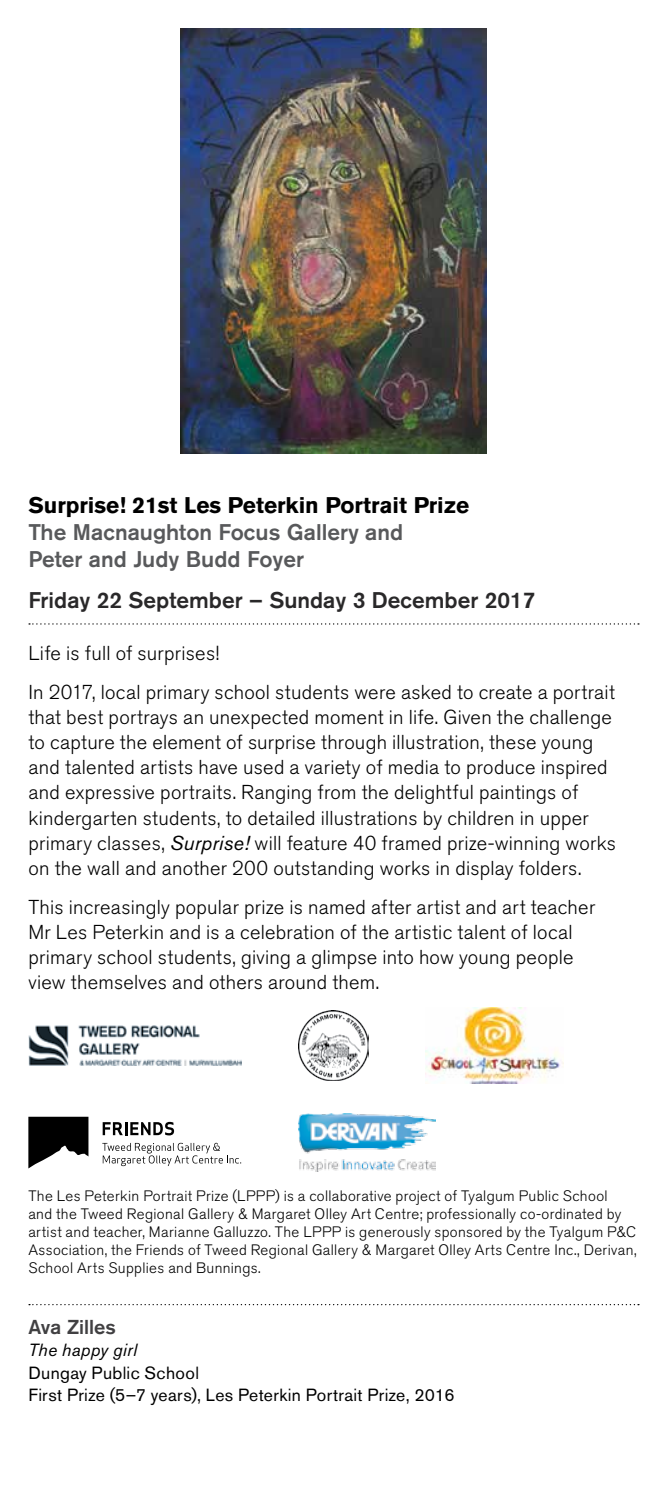
<style>
.page{position:relative;width:667px;height:1489px;background:#fff}
.page>*{position:absolute;margin:0;border:0;box-sizing:border-box;transform-origin:0 0}
.gallery{font:500 22.5px/27px "Akzidenz Grotesk BQ";color:#58595b}
.exhibit{font:700 22.5px "Akzidenz Grotesk BQ";color:#000}
.date{font:500 22.5px "Akzidenz Grotesk BQ";color:#292829}
.body{font:300 20px/25px "Akzidenz Grotesk BQ";letter-spacing:.015em;color:#000}
.artist{font:500 20px "Akzidenz Grotesk BQ";color:#414042}
.details{font:17.5px "Akzidenz Grotesk BQ";letter-spacing:.02em;color:#000}
.details-2{font:italic 17.5px "Akzidenz Grotesk BQ";letter-spacing:.02em;color:#000}
.acknowledgement{font:300 15px/18px "Akzidenz Grotesk BQ";letter-spacing:.025em;color:#000}
.s1{font-weight:400;font-style:italic}
</style>
<div class="page">
<svg style="left:29px;top:623px;width:609px;height:1px"></svg>
<svg style="left:29px;top:1304px;width:609px;height:1px"></svg>
<img style="left:181px;top:28px;width:304px;height:426px">
<img style="left:28px;top:1025px;width:213px;height:40px">
<img style="left:298px;top:1010px;width:71px;height:70px">
<img style="left:425px;top:1007px;width:135px;height:76px">
<svg style="left:28px;top:1116px;width:60px;height:52px"></svg>
<svg style="left:103px;top:1121px;width:71px;height:14px"></svg>
<svg style="left:102px;top:1142px;width:139px;height:23px"></svg>
<img style="left:298px;top:1113px;width:137px;height:58px">
<h3 class="exhibit" style="left:28px;top:492px;width:442px">Surprise! 21st Les Peterkin Portrait Prize</h3>
<p class="gallery" style="left:28px;top:518px;width:376px">The Macnaughton Focus Gallery and<br>Peter and Judy Budd Foyer</p>
<p class="date" style="left:28px;top:586px;width:508px">Friday 22 September – Sunday 3 December 2017</p>
<p class="body" style="left:28px;top:641px;width:192px">Life is full of surprises!</p>
<p class="body" style="left:28px;top:680px;width:589px">In 2017, local primary school students were asked to create a portrait that best portrays an unexpected moment in life. Given the challenge to capture the element of surprise through illustration, these young and talented artists have used a variety of media to produce inspired and expressive portraits. Ranging from the delightful paintings of kindergarten students, to detailed illustrations by children in upper primary classes, <span class="s1">Surprise!</span> will feature 40 framed prize-winning works on the wall and another 200 outstanding works in display folders.</p>
<p class="body" style="left:28px;top:894px;width:568px">This increasingly popular prize is named after artist and art teacher Mr Les Peterkin and is a celebration of the artistic talent of local primary school students, giving a glimpse into how young people view themselves and others around them.</p>
<p class="acknowledgement" style="left:28px;top:1187px;width:609px">The Les Peterkin Portrait Prize (LPPP) is a collaborative project of Tyalgum Public School<br>and the Tweed Regional Gallery &amp; Margaret Olley Art Centre; professionally co-ordinated by artist and teacher, Marianne Galluzzo. The LPPP is generously sponsored by the Tyalgum P&amp;C Association, the Friends of Tweed Regional Gallery &amp; Margaret Olley Arts Centre Inc., Derivan, School Arts Supplies and Bunnings.</p>
<p class="artist" style="left:28px;top:1314px;width:89px">Ava Zilles</p>
<p class="details-2" style="left:28px;top:1339px;width:110px">The happy girl</p>
<p class="details" style="left:28px;top:1362px;width:172px">Dungay Public School</p>
<p class="details" style="left:28px;top:1384px;width:427px">First Prize (5–7 years), Les Peterkin Portrait Prize, 2016</p>
</div>
